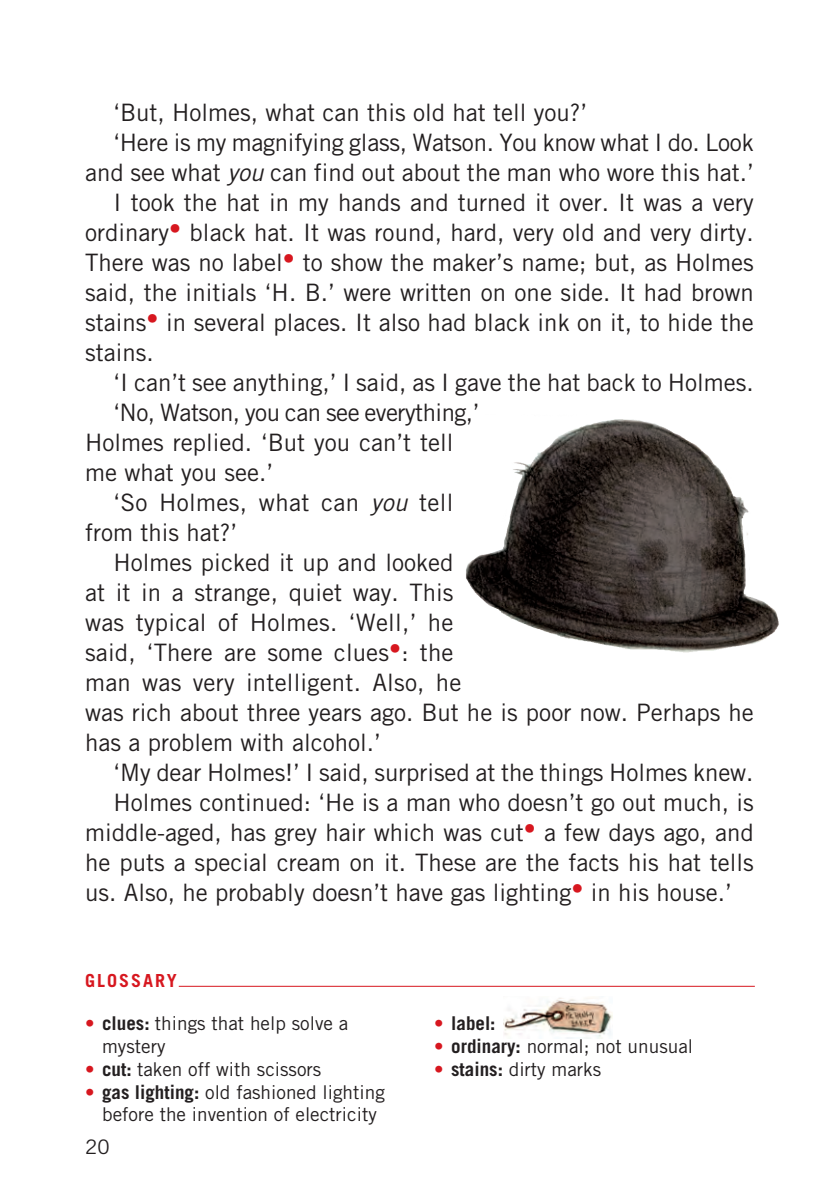
<style>
.page{position:relative;width:840px;height:1191px;background:#fff}
.page>*{position:absolute;margin:0;border:0;box-sizing:border-box;transform-origin:0 0}
.t1{font:24px "Trade Gothic";color:#231f20}
.t2{font:24px "Trade Gothic";letter-spacing:-.02em;color:#231f20}
.t3{font:20px "Trade Gothic";color:#231f20}
.t4{font:19px/22.8px "Trade Gothic";color:#231f20}
.t5{font:700 19px "Trade Gothic";color:#231f20}
.t6{font:700 18px "Trade Gothic";letter-spacing:.11em;color:#d7171f}
.s1{font-style:italic}
.s2{color:#d7171f}
.s3{font-weight:700}
.s4{font-weight:400;color:#d7171f}
</style>
<div class="page">
<hr style="left:179px;top:985px;width:575px;height:1px;background:#d7171f">
<img style="left:503px;top:998px;width:109px;height:40px">
<img style="left:466px;top:419px;width:313px;height:234px">
<p class="t1" style="left:113px;top:98px;width:475px">‘But, Holmes, what can this old hat tell you?’</p>
<p class="t1" style="left:113px;top:128px;width:641px">‘Here is my magnifying glass, Watson. You know what I do. Look</p>
<p class="t1" style="left:85px;top:158px;width:669px">and see what <span class="s1">you</span> can find out about the man who wore this hat.’</p>
<p class="t1" style="left:113px;top:188px;width:641px">I took the hat in my hands and turned it over. It was a very</p>
<p class="t1" style="left:85px;top:218px;width:670px">ordinary<sup>•</sup> black hat. It was round, hard, very old and very dirty.</p>
<p class="t1" style="left:85px;top:248px;width:669px">There was no label<sup>•</sup> to show the maker’s name; but, as Holmes</p>
<p class="t1" style="left:85px;top:278px;width:669px">said, the initials ‘H. B.’ were written on one side. It had brown</p>
<p class="t1" style="left:85px;top:308px;width:669px">stains<sup>•</sup> in several places. It also had black ink on it, to hide the</p>
<p class="t1" style="left:85px;top:338px;width:70px">stains.</p>
<p class="t1" style="left:113px;top:368px;width:641px">‘I can’t see anything,’ I said, as I gave the hat back to Holmes.</p>
<p class="t2" style="left:113px;top:398px;width:367px">‘No, Watson, you can see everything,’</p>
<p class="t1" style="left:85px;top:428px;width:369px">Holmes replied. ‘But you can’t tell</p>
<p class="t1" style="left:85px;top:458px;width:189px">me what you see.’</p>
<p class="t1" style="left:113px;top:488px;width:341px">‘So Holmes, what can <span class="s1">you</span> tell</p>
<p class="t1" style="left:85px;top:518px;width:153px">from this hat?’</p>
<p class="t1" style="left:113px;top:548px;width:341px">Holmes picked it up and looked</p>
<p class="t1" style="left:85px;top:578px;width:370px">at it in a strange, quiet way. This</p>
<p class="t1" style="left:85px;top:608px;width:369px">was typical of Holmes. ‘Well,’ he</p>
<p class="t1" style="left:85px;top:638px;width:369px">said, ‘There are some clues<sup>•</sup>: the</p>
<p class="t1" style="left:85px;top:668px;width:377px">man was very intelligent. Also, he</p>
<p class="t1" style="left:85px;top:698px;width:670px">was rich about three years ago. But he is poor now. Perhaps he</p>
<p class="t1" style="left:85px;top:728px;width:297px">has a problem with alcohol.’</p>
<p class="t1" style="left:113px;top:758px;width:641px">‘My dear Holmes!’ I said, surprised at the things Holmes knew.</p>
<p class="t1" style="left:113px;top:788px;width:641px">Holmes continued: ‘He is a man who doesn’t go out much, is</p>
<p class="t1" style="left:85px;top:818px;width:669px">middle-aged, has grey hair which was cut<sup>•</sup> a few days ago, and</p>
<p class="t1" style="left:85px;top:848px;width:670px">he puts a special cream on it. These are the facts his hat tells</p>
<p class="t1" style="left:85px;top:878px;width:647px">us. Also, he probably doesn’t have gas lighting<sup>•</sup> in his house.’</p>
<p class="t6" style="left:85px;top:969px;width:93px">GLOSSARY</p>
<p class="t4" style="left:102px;top:1011px;width:247px;text-indent:-17px"><span class="s2">•</span> <span class="s3">clues:</span> things that help solve a mystery</p>
<p class="t4" style="left:85px;top:1057px;width:237px"><span class="s2">•</span> <span class="s3">cut:</span> taken off with scissors</p>
<p class="t4" style="left:85px;top:1080px;width:301px;text-align:center"><span class="s2">•</span> <span class="s3">gas lighting:</span> old fashioned lighting before the invention of electricity</p>
<p class="t3" style="left:85px;top:1135px;width:26px">20</p>
<p class="t5" style="left:434px;top:1011px;width:63px"><span class="s4">•</span> label:</p>
<p class="t4" style="left:434px;top:1034px;width:260px"><span class="s2">•</span> <span class="s3">ordinary:</span> normal; not unusual</p>
<p class="t4" style="left:434px;top:1057px;width:168px"><span class="s2">•</span> <span class="s3">stains:</span> dirty marks</p>
</div>
